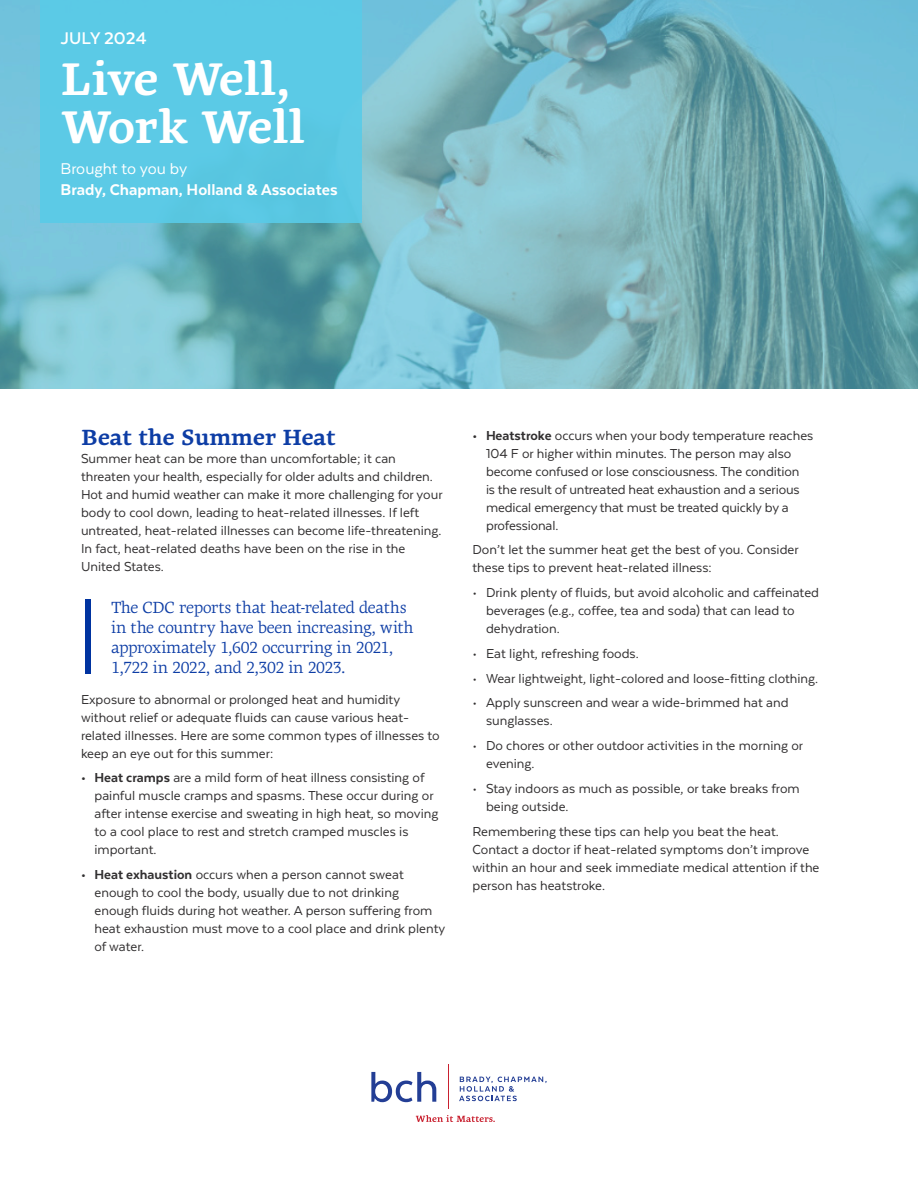
<style>
.page{position:relative;width:918px;height:1188px;background:#fff}
.page>*{position:absolute;margin:0;border:0;box-sizing:border-box;transform-origin:0 0}
.t1{font:700 46.8px/48px "Geneo Std";letter-spacing:-.01em;color:#fff}
.Body{font:700 22.5px "Geneo Std";color:#0d3da5}
.t2{font:700 19.5px "Texta";color:#fff}
.t3{font:800 18px "Texta";color:#fff}
.t4{font:18px "Texta";letter-spacing:-.005em;color:#fff}
.Body-2{font:16.5px/20px "Geneo Std";letter-spacing:-.02em;color:#0d3da5}
.Body-3{font:15px/18px "Texta";color:#312f30}
.s1{font-weight:800}
</style>
<div class="page">
<img style="left:0;top:0;width:918px;height:388px">
<div style="left:40px;top:0;width:322px;height:223px;background:#59cbe8"></div>
<svg style="left:416px;top:1115px;width:79px;height:7px"></svg>
<svg style="left:371px;top:1072px;width:65px;height:30px"></svg>
<svg style="left:459px;top:1077px;width:88px;height:24px"></svg>
<hr style="left:448px;top:1065px;width:1px;height:44px;background:#c9202f">
<div style="left:85px;top:599px;width:6px;height:74px;background:#0033a0"></div>
<p class="t2" style="left:61px;top:28px;width:87px">JULY 2024</p>
<p class="t1" style="left:61px;top:55px;width:246px">Live Well,<br>Work Well</p>
<p class="t4" style="left:61px;top:159px;width:128px">Brought to you by</p>
<p class="t3" style="left:61px;top:181px;width:278px">Brady, Chapman, Holland &amp; Associates</p>
<p class="Body" style="left:81px;top:424px;width:256px">Beat the Summer Heat</p>
<p class="Body-3" style="left:81px;top:449px;width:363px">Summer heat can be more than uncomfortable; it can threaten your health, especially for older adults and children.<br>Hot and humid weather can make it more challenging for your body to cool down, leading to heat-related illnesses. If left untreated, heat-related illnesses can become life-threatening.<br>In fact, heat-related deaths have been on the rise in the United States.</p>
<p class="Body-2" style="left:111px;top:597px;width:304px">The CDC reports that heat-related deaths in the country have been increasing, with approximately 1,602 occurring in 2021, 1,722 in 2022, and 2,302 in 2023.</p>
<p class="Body-3" style="left:81px;top:690px;width:360px">Exposure to abnormal or prolonged heat and humidity without relief or adequate fluids can cause various heat&shy;related illnesses. Here are some common types of illnesses to keep an eye out for this summer:</p>
<p class="Body-3" style="left:94px;top:769px;width:345px;text-indent:-14px"><span class="s1">• Heat cramps</span> are a mild form of heat illness consisting of painful muscle cramps and spasms. These occur during or after intense exercise and sweating in high heat, so moving to a cool place to rest and stretch cramped muscles is important.</p>
<p class="Body-3" style="left:94px;top:865px;width:352px;text-indent:-14px"><span class="s1">• Heat exhaustion</span> occurs when a person cannot sweat enough to cool the body, usually due to not drinking enough fluids during hot weather. A person suffering from heat exhaustion must move to a cool place and drink plenty of water.</p>
<p class="Body-3" style="left:486px;top:426px;width:329px;text-indent:-14px"><span class="s1">• Heatstroke</span> occurs when your body temperature reaches 104 F or higher within minutes. The person may also become confused or lose consciousness. The condition<br>is the result of untreated heat exhaustion and a serious medical emergency that must be treated quickly by a professional.</p>
<p class="Body-3" style="left:472px;top:541px;width:328px">Don’t let the summer heat get the best of you. Consider these tips to prevent heat-related illness:</p>
<p class="Body-3" style="left:486px;top:584px;width:335px;text-indent:-14px">• Drink plenty of fluids, but avoid alcoholic and caffeinated beverages (e.g., coffee, tea and soda) that can lead to dehydration.</p>
<p class="Body-3" style="left:472px;top:644px;width:168px">• Eat light, refreshing foods.</p>
<p class="Body-3" style="left:472px;top:669px;width:347px">• Wear lightweight, light-colored and loose-fitting clothing.</p>
<p class="Body-3" style="left:486px;top:694px;width:304px;text-indent:-14px">• Apply sunscreen and wear a wide-brimmed hat and sunglasses.</p>
<p class="Body-3" style="left:486px;top:737px;width:319px;text-indent:-14px">• Do chores or other outdoor activities in the morning or evening.</p>
<p class="Body-3" style="left:486px;top:779px;width:315px;text-indent:-14px">• Stay indoors as much as possible, or take breaks from being outside.</p>
<p class="Body-3" style="left:472px;top:822px;width:349px">Remembering these tips can help you beat the heat.<br>Contact a doctor if heat-related symptoms don’t improve within an hour and seek immediate medical attention if the person has heatstroke.</p>
</div>
